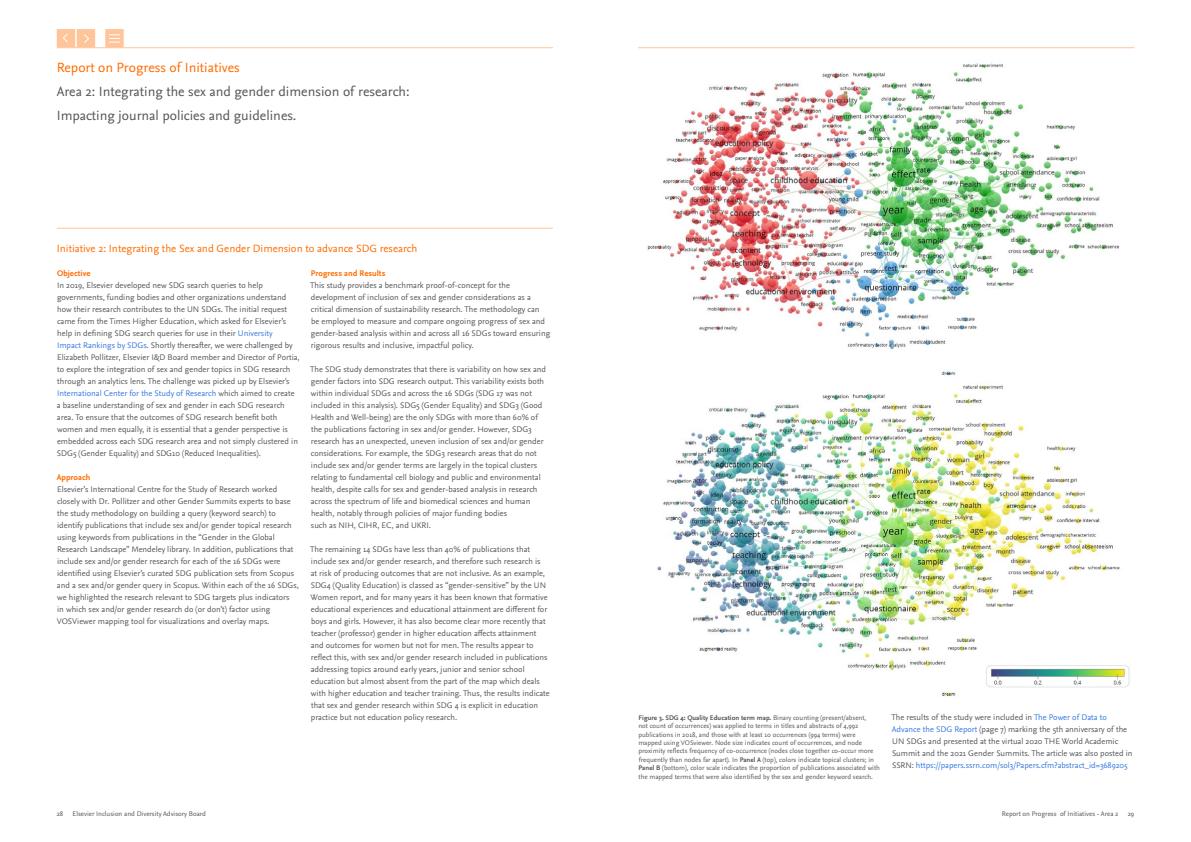
<style>
.page{position:relative;width:1191px;height:842px;background:#fff}
.page>*{position:absolute;margin:0;border:0;box-sizing:border-box;transform-origin:0 0}
.Intro{font:14px/24px "Nexus Sans Pro";color:#53565a}
.Headers{font:11px "Nexus Sans Pro";color:#ff6c00}
.t1{font:8.5px/12px "Nexus Sans Pro";color:#53565a}
.Terms_Type{font:7px/8.4px "Nexus Sans Pro";color:#53565a}
.s1{color:#ff6c00}
.s2{font-weight:700;color:#ff6c00}
.s3{color:#3679e0}
.s4{font-weight:700}
</style>
<div class="page">
<img style="left:647px;top:63px;width:472px;height:313px">
<img style="left:657px;top:384px;width:463px;height:313px">
<img style="left:983px;top:660px;width:147px;height:33px">
<hr style="left:57px;top:228px;width:496px;height:1px;background:#ffc499">
<hr style="left:57px;top:47px;width:496px;height:1px;background:#ffc499">
<hr style="left:638px;top:47px;width:496px;height:1px;background:#ffc499">
<svg style="left:105px;top:29px;width:19px;height:18px"></svg>
<svg style="left:57px;top:29px;width:38px;height:19px"></svg>
<p class="Intro" style="left:57px;top:55px;width:354px"><span class="s1">Report on Progress of Initiatives<br></span>Area 2: Integrating the sex and gender dimension of research:<br>Impacting journal policies and guidelines.</p>
<p class="Headers" style="left:57px;top:240px;width:362px">Initiative 2: Integrating the Sex and Gender Dimension to advance SDG research</p>
<p class="t1" style="left:57px;top:267px;width:244px"><span class="s2">Objective<br></span>In 2019, Elsevier developed new SDG search queries to help governments, funding bodies and other organizations understand how their research contributes to the UN SDGs. The initial request came from the Times Higher Education, which asked for Elsevier’s help in defining SDG search queries for use in their <span class="s3">University<br>Impact Rankings by SDGs</span>. Shortly thereafter, we were challenged by Elizabeth Pollitzer, Elsevier I&amp;D Board member and Director of Portia, to explore the integration of sex and gender topics in SDG research through an analytics lens. The challenge was picked up by Elsevier's <span class="s3">International Center for the Study of Research</span> which aimed to create a baseline understanding of sex and gender in each SDG research area. To ensure that the outcomes of SDG research benefit both women and men equally, it is essential that a gender perspective is embedded across each SDG research area and not simply clustered in SDG5 (Gender Equality) and SDG10 (Reduced Inequalities).</p>
<p class="t1" style="left:57px;top:471px;width:243px"><span class="s2">Approach<br></span>Elsevier’s International Centre for the Study of Research worked closely with Dr. Pollitzer and other Gender Summits experts to base the study methodology on building a query (keyword search) to identify publications that include sex and/or gender topical research using keywords from publications in the “Gender in the Global Research Landscape” Mendeley library. In addition, publications that include sex and/or gender research for each of the 16 SDGs were identified using Elsevier’s curated SDG publication sets from Scopus and a sex and/or gender query in Scopus. Within each of the 16 SDGs, we highlighted the research relevant to SDG targets plus indicators<br>in which sex and/or gender research do (or don’t) factor using VOSViewer mapping tool for visualizations and overlay maps.</p>
<p class="t1" style="left:310px;top:267px;width:241px"><span class="s2">Progress and Results<br></span>This study provides a benchmark proof-of-concept for the development of inclusion of sex and gender considerations as a critical dimension of sustainability research. The methodology can<br>be employed to measure and compare ongoing progress of sex and gender-based analysis within and across all 16 SDGs toward ensuring rigorous results and inclusive, impactful policy.</p>
<p class="t1" style="left:310px;top:363px;width:237px">The SDG study demonstrates that there is variability on how sex and gender factors into SDG research output. This variability exists both within individual SDGs and across the 16 SDGs (SDG 17 was not included in this analysis). SDG5 (Gender Equality) and SDG3 (Good Health and Well-being) are the only SDGs with more than 60% of the publications factoring in sex and/or gender. However, SDG3 research has an unexpected, uneven inclusion of sex and/or gender considerations. For example, the SDG3 research areas that do not include sex and/or gender terms are largely in the topical clusters relating to fundamental cell biology and public and environmental health, despite calls for sex and gender-based analysis in research across the spectrum of life and biomedical sciences and human health, notably through policies of major funding bodies<br>such as NIH, CIHR, EC, and UKRI.</p>
<p class="t1" style="left:310px;top:543px;width:241px">The remaining 14 SDGs have less than 40% of publications that include sex and/or gender research, and therefore such research is<br>at risk of producing outcomes that are not inclusive. As an example, SDG4 (Quality Education) is classed as “gender-sensitive” by the UN Women report, and for many years it has been known that formative educational experiences and educational attainment are different for boys and girls. However, it has also become clear more recently that teacher (professor) gender in higher education affects attainment and outcomes for women but not for men. The results appear to reflect this, with sex and/or gender research included in publications addressing topics around early years, junior and senior school education but almost absent from the part of the map which deals with higher education and teacher training. Thus, the results indicate that sex and gender research within SDG 4 is explicit in education practice but not education policy research.</p>
<p class="Terms_Type" style="left:638px;top:713px;width:243px"><span class="s4">Figure 3. SDG 4: Quality Education term map.</span> Binary counting (present/absent,<br>not count of occurrences) was applied to terms in titles and abstracts of 4,992 publications in 2018, and those with at least 10 occurrences (994 terms) were mapped using VOSviewer. Node size indicates count of occurrences, and node proximity reflects frequency of co-occurrence (nodes close together co-occur more frequently than nodes far apart). In <span class="s4">Panel A</span> (top), colors indicate topical clusters; in <span class="s4">Panel B</span> (bottom), color scale indicates the proportion of publications associated with the mapped terms that were also identified by the sex and gender keyword search.</p>
<p class="t1" style="left:891px;top:711px;width:242px">The results of the study were included in <span class="s3">The Power of Data to Advance the SDG Report</span> (page 7) marking the 5th anniversary of the UN SDGs and presented at the virtual 2020 THE World Academic Summit and the 2021 Gender Summits. The article was also posted in SSRN: <span class="s3">https://papers.ssrn.com/sol3/Papers.cfm?abstract_id=3689205</span></p>
<p class="Terms_Type" style="left:57px;top:809px;width:8px">28</p>
<p class="Terms_Type" style="left:73px;top:809px;width:135px">Elsevier Inclusion and Diversity Advisory Board</p>
<p class="Terms_Type" style="left:1002px;top:809px;width:118px">Report on Progress of Initiatives - Area 2</p>
<p class="Terms_Type" style="left:1127px;top:809px;width:8px">29</p>
</div>
